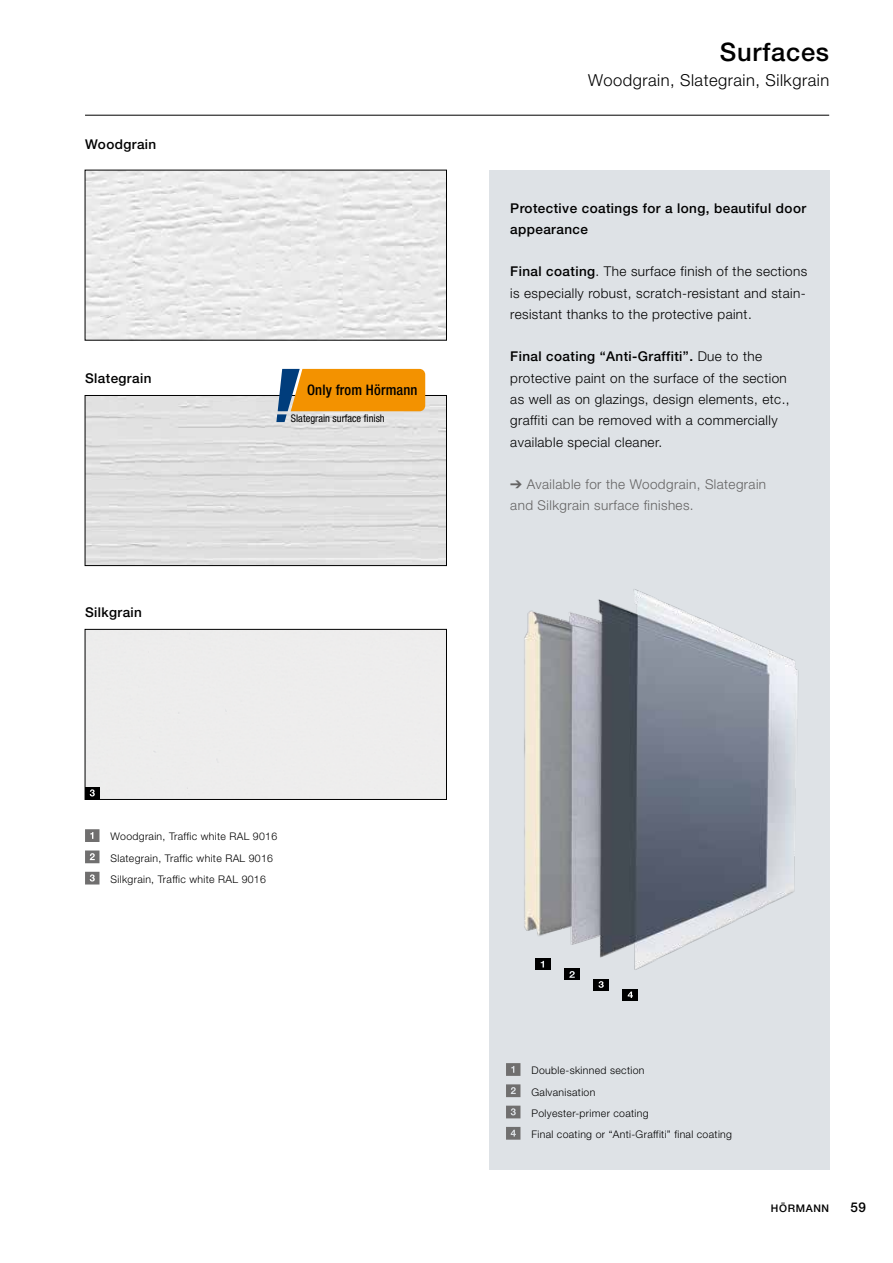
<style>
.page{position:relative;width:893px;height:1263px;background:#fff}
.page>*{position:absolute;margin:0;border:0;box-sizing:border-box;transform-origin:0 0}
.t1{font:500 25.5px "Hoermann Helvetica Neue";letter-spacing:.03em;color:#000}
.t2{font:300 16.5px "Hoermann Helvetica Neue";letter-spacing:.03em;color:#000}
.t3{font:500 condensed 14.55px "Hoermann Helvetica Neue";letter-spacing:.01em;color:#000}
.t4{font:300 13.5px/21.3px "Hoermann Helvetica Neue";letter-spacing:.03em;color:#000}
.t5{font:500 13.5px/21.3px "Hoermann Helvetica Neue";letter-spacing:.03em;color:#000}
.t6{font:300 13.5px/21.3px "Hoermann Helvetica Neue";letter-spacing:.03em;color:#646363}
.t7{font:300 10.5px/21.3px "Hoermann Helvetica Neue";letter-spacing:.03em;color:#000}
.t8{font:condensed 10.5px "Hoermann Helvetica Neue";color:#000}
.t9{font:500 10.5px "Hoermann Helvetica Neue";letter-spacing:.06em;color:#000}
.s1{font-weight:500}
</style>
<div class="page">
<img style="left:87px;top:172px;width:358px;height:166px">
<div style="left:87px;top:631px;width:358px;height:167px;background:#ededed"></div>
<div style="left:85px;top:629px;width:362px;height:171px;border:1px solid #000"></div>
<div style="left:85px;top:395px;width:362px;height:171px;border:1px solid #000"></div>
<div style="left:489px;top:170px;width:340px;height:999px;background:#dee2e6"></div>
<img style="left:524px;top:589px;width:275px;height:382px">
<svg style="left:85px;top:829px;width:14px;height:13px"></svg>
<svg style="left:85px;top:850px;width:14px;height:13px"></svg>
<svg style="left:85px;top:872px;width:14px;height:12px"></svg>
<div style="left:85px;top:787px;width:14px;height:12px;background:#000"></div>
<svg style="left:90px;top:789px;width:5px;height:7px"></svg>
<div style="left:535px;top:958px;width:15px;height:12px;background:#000"></div>
<svg style="left:541px;top:961px;width:3px;height:6px"></svg>
<div style="left:564px;top:968px;width:15px;height:12px;background:#000"></div>
<svg style="left:569px;top:971px;width:6px;height:7px"></svg>
<div style="left:594px;top:979px;width:15px;height:11px;background:#000"></div>
<svg style="left:598px;top:981px;width:6px;height:7px"></svg>
<div style="left:623px;top:989px;width:15px;height:12px;background:#000"></div>
<svg style="left:628px;top:991px;width:5px;height:7px"></svg>
<svg style="left:506px;top:1063px;width:14px;height:13px"></svg>
<svg style="left:506px;top:1084px;width:14px;height:13px"></svg>
<svg style="left:506px;top:1106px;width:14px;height:12px"></svg>
<svg style="left:506px;top:1127px;width:14px;height:13px"></svg>
<svg style="left:276px;top:369px;width:149px;height:53px;background:#db9d3e"></svg>
<hr style="left:85px;top:115px;width:744px;height:1px;background:#000">
<p class="t5" style="left:85px;top:133px;width:73px">Woodgrain</p>
<p class="t5" style="left:85px;top:366px;width:68px">Slategrain</p>
<p class="t5" style="left:85px;top:600px;width:59px">Silkgrain</p>
<p class="t3" style="left:307px;top:380px;width:112px">Only from Hörmann</p>
<p class="t8" style="left:291px;top:411px;width:95px">Slategrain surface finish</p>
<p class="t7" style="left:111px;top:825px;width:168px">Woodgrain, Traffic white RAL 9016<br>Slategrain, Traffic white RAL 9016<br>Silkgrain, Traffic white RAL 9016</p>
<h1 class="t1" style="left:720px;top:34px;width:111px">Surfaces</h1>
<p class="t2" style="left:588px;top:69px;width:242px">Woodgrain, Slategrain, Silkgrain</p>
<p class="t5" style="left:510px;top:196px;width:297px">Protective coatings for a long, beautiful door appearance</p>
<p class="t4" style="left:510px;top:260px;width:299px"><span class="s1">Final coating</span>. The surface finish of the sections is especially robust, scratch-resistant and stain&shy;resistant thanks to the protective paint.</p>
<p class="t4" style="left:510px;top:345px;width:281px"><span class="s1">Final coating “Anti-Graffiti”.</span> Due to the protective paint on the surface of the section as well as on glazings, design elements, etc., graffiti can be removed with a commercially available special cleaner.</p>
<p class="t6" style="left:510px;top:473px;width:257px">➔ Available for the Woodgrain, Slategrain and Silkgrain surface finishes.</p>
<p class="t7" style="left:531px;top:1059px;width:202px">Double-skinned section<br>Galvanisation<br>Polyester-primer coating<br>Final coating or “Anti-Graffiti” final coating</p>
<p class="t9" style="left:771px;top:1201px;width:60px">HÖRMANN</p>
<p class="t5" style="left:850px;top:1196px;width:17px">59</p>
</div>
